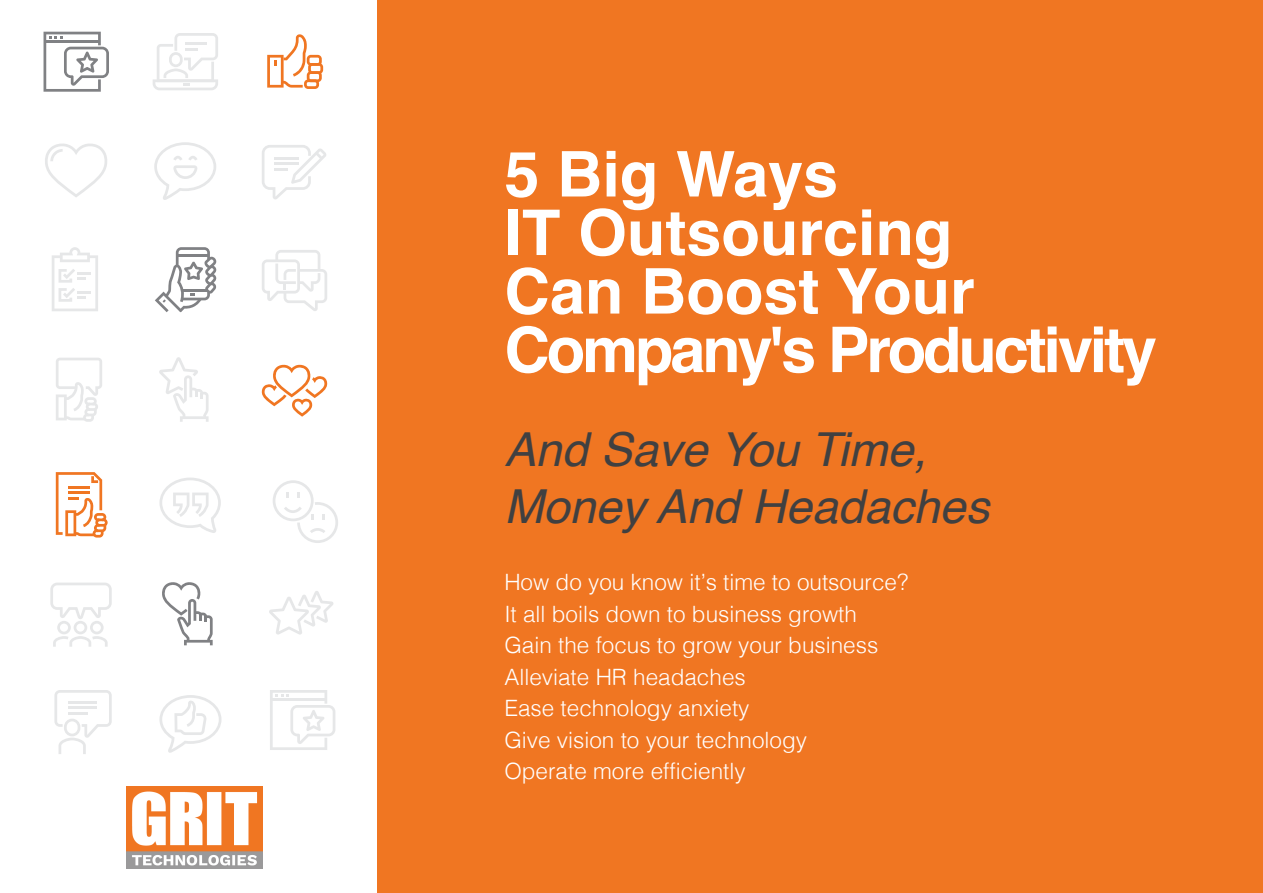
<style>
.page{position:relative;width:1263px;height:893px;background:#f07622}
.page>*{position:absolute;margin:0;border:0;box-sizing:border-box;transform-origin:0 0}
.t1{font:700 63px/58.5px "Helvetica";color:#fff}
.t2{font:italic 46.95px/56.2px "Helvetica";color:#404041}
.t3{font:300 22.5px/31.5px "Helvetica";color:#fff}
</style>
<div class="page">
<div style="left:0;top:0;width:377px;height:893px;background:#fff"></div>
<svg style="left:153px;top:33px;width:65px;height:57px"></svg>
<svg style="left:44px;top:32px;width:65px;height:60px"></svg>
<svg style="left:270px;top:690px;width:65px;height:60px"></svg>
<svg style="left:267px;top:34px;width:56px;height:55px"></svg>
<svg style="left:269px;top:591px;width:65px;height:44px"></svg>
<svg style="left:273px;top:480px;width:65px;height:63px"></svg>
<svg style="left:159px;top:478px;width:62px;height:55px"></svg>
<svg style="left:56px;top:472px;width:52px;height:66px"></svg>
<svg style="left:262px;top:145px;width:64px;height:54px"></svg>
<hr style="left:274px;top:157px;width:25px;height:3px;background:#e6e7e8">
<hr style="left:274px;top:163px;width:25px;height:2px;background:#e6e7e8">
<hr style="left:274px;top:168px;width:14px;height:3px;background:#e6e7e8">
<svg style="left:154px;top:142px;width:62px;height:58px"></svg>
<svg style="left:45px;top:143px;width:62px;height:54px"></svg>
<svg style="left:52px;top:247px;width:46px;height:64px"></svg>
<svg style="left:155px;top:247px;width:62px;height:65px"></svg>
<svg style="left:262px;top:250px;width:65px;height:61px"></svg>
<svg style="left:50px;top:583px;width:62px;height:64px"></svg>
<svg style="left:162px;top:582px;width:51px;height:63px"></svg>
<svg style="left:159px;top:695px;width:62px;height:58px"></svg>
<svg style="left:54px;top:690px;width:58px;height:64px"></svg>
<hr style="left:68px;top:701px;width:29px;height:3px;background:#e6e7e8">
<hr style="left:68px;top:706px;width:29px;height:3px;background:#e6e7e8">
<hr style="left:68px;top:712px;width:19px;height:3px;background:#e6e7e8">
<svg style="left:261px;top:364px;width:66px;height:53px"></svg>
<svg style="left:159px;top:357px;width:50px;height:65px"></svg>
<svg style="left:56px;top:358px;width:46px;height:64px"></svg>
<img style="left:126px;top:786px;width:136px;height:82px">
<h1 class="t1" style="left:504px;top:146px;width:654px">5 Big Ways<br>IT Outsourcing<br>Can Boost Your<br>Company's Productivity</h1>
<h2 class="t2" style="left:504px;top:423px;width:486px">And Save You Time,<br>Money And Headaches</h2>
<p class="t3" style="left:504px;top:565px;width:405px">How do you know it’s time to outsource?<br>It all boils down to business growth<br>Gain the focus to grow your business<br>Alleviate HR headaches<br>Ease technology anxiety<br>Give vision to your technology<br>Operate more efficiently</p>
</div>
